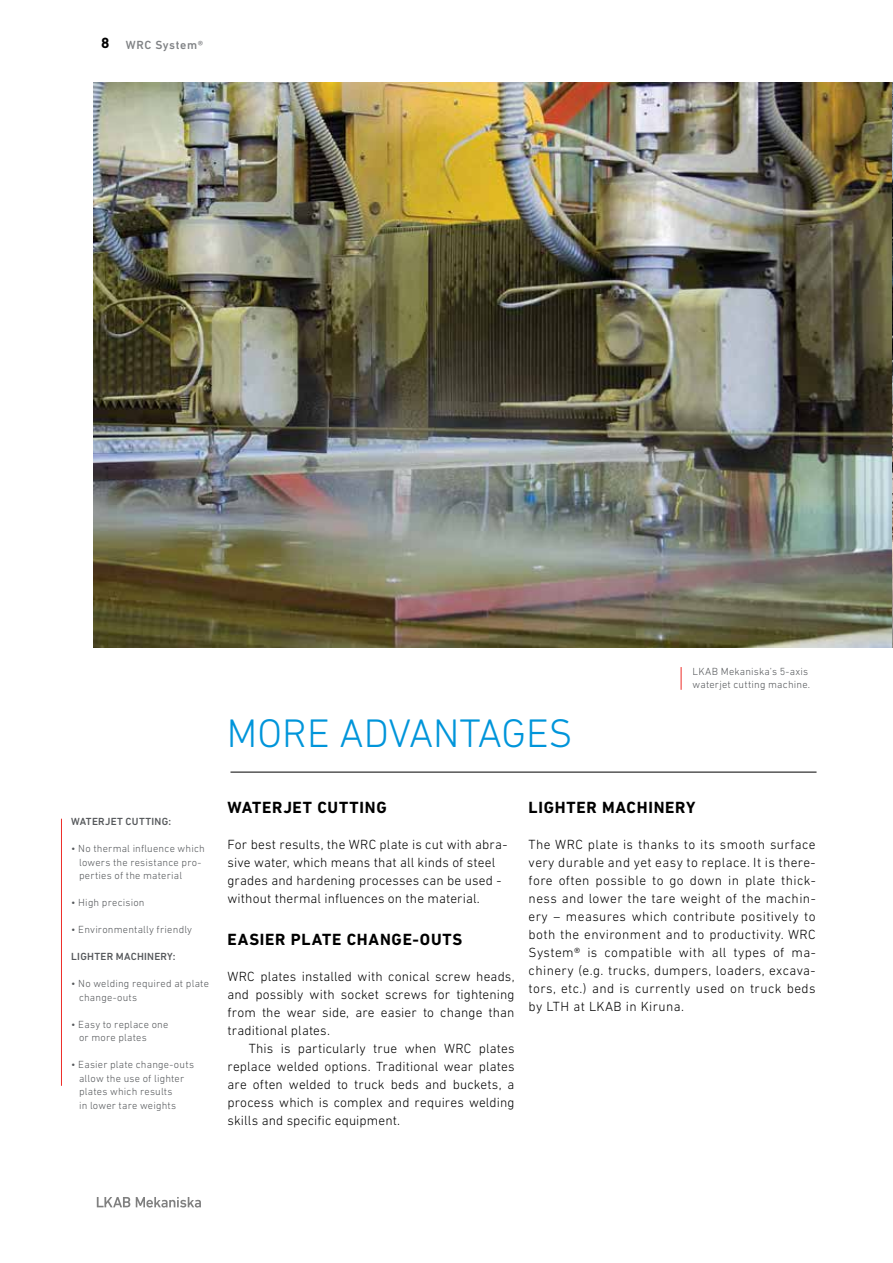
<style>
.page{position:relative;width:893px;height:1263px;background:#fff}
.page>*{position:absolute;margin:0;border:0;box-sizing:border-box;transform-origin:0 0}
.t1{font:300 40.5px "DIN Next LT Profor LKAB";color:#0095da}
.t2{font:700 16.5px "DIN Next LT Profor LKAB";letter-spacing:.045em;color:#000}
.t3{font:300 13.5px/18px "DIN Next LT Pro";letter-spacing:.01em;color:#000;text-align:justify}
.t4{font:500 12px "DIN Next LT Pro";letter-spacing:.05em;color:#808285}
.t5{font:300 10.5px/13.5px "DIN Next LT Pro";letter-spacing:.02em;color:#55585b}
.t6{font:500 10.5px "DIN Next LT Pro";letter-spacing:.025em;color:#55585b}
.s1{font-weight:700;font-size:15px;color:#000}
</style>
<div class="page">
<svg style="left:97px;top:1197px;width:104px;height:10px"></svg>
<hr style="left:230px;top:772px;width:586px;height:1px;background:#000">
<svg style="left:681px;top:667px;width:1px;height:23px"></svg>
<img style="left:94px;top:83px;width:798px;height:565px">
<hr style="left:61px;top:819px;width:1px;height:267px;background:#ee2d28">
<p class="t4" style="left:101px;top:38px;width:104px"><span class="s1">8</span> WRC System®</p>
<h1 class="t1" style="left:227px;top:710px;width:347px">MORE ADVANTAGES</h1>
<p class="t5" style="left:692px;top:664px;width:119px">LKAB Mekaniska’s 5-axis waterjet cutting machine.</p>
<p class="t6" style="left:71px;top:815px;width:101px">WATERJET CUTTING:</p>
<p class="t5" style="left:79px;top:842px;width:127px;text-indent:-8px">• No thermal influence which lowers the resistance pro&shy;perties of the material</p>
<p class="t5" style="left:71px;top:896px;width:75px">• High precision</p>
<p class="t5" style="left:71px;top:923px;width:122px">• Environmentally friendly</p>
<p class="t6" style="left:71px;top:950px;width:106px">LIGHTER MACHINERY:</p>
<p class="t5" style="left:79px;top:977px;width:131px;text-indent:-8px">• No welding required at plate change-outs</p>
<p class="t5" style="left:79px;top:1017px;width:91px;text-indent:-8px">• Easy to replace one or more plates</p>
<p class="t5" style="left:79px;top:1058px;width:117px;text-indent:-8px">• Easier plate change-outs allow the use of lighter plates which results<br>in lower tare weights</p>
<p class="t2" style="left:227px;top:797px;width:161px">WATERJET CUTTING</p>
<p class="t3" style="left:227px;top:835px;width:281px;text-align:left">For best results, the WRC plate is cut with abra&shy;sive water, which means that all kinds of steel grades and hardening processes can be used - without thermal influences on the material.</p>
<p class="t2" style="left:227px;top:929px;width:236px">EASIER PLATE CHANGE-OUTS</p>
<p class="t3" style="left:227px;top:967px;width:289px">WRC plates installed with conical screw heads, and possibly with socket screws for tightening from the wear side, are easier to change than traditional plates.</p>
<p class="t3" style="left:227px;top:1039px;width:289px;text-indent:21px">This is particularly true when WRC plates replace welded options. Traditional wear plates are often welded to truck beds and buckets, a process which is complex and requires welding skills and specific equipment.</p>
<p class="t2" style="left:529px;top:797px;width:168px">LIGHTER MACHINERY</p>
<p class="t3" style="left:529px;top:835px;width:289px">The WRC plate is thanks to its smooth surface very durable and yet easy to replace. It is there&shy;fore often possible to go down in plate thick&shy;ness and lower the tare weight of the machin&shy;ery – measures which contribute positively to both the environment and to productivity. WRC System® is compatible with all types of ma&shy;chinery (e.g. trucks, dumpers, loaders, excava&shy;tors, etc.) and is currently used on truck beds by LTH at LKAB in Kiruna.</p>
</div>
